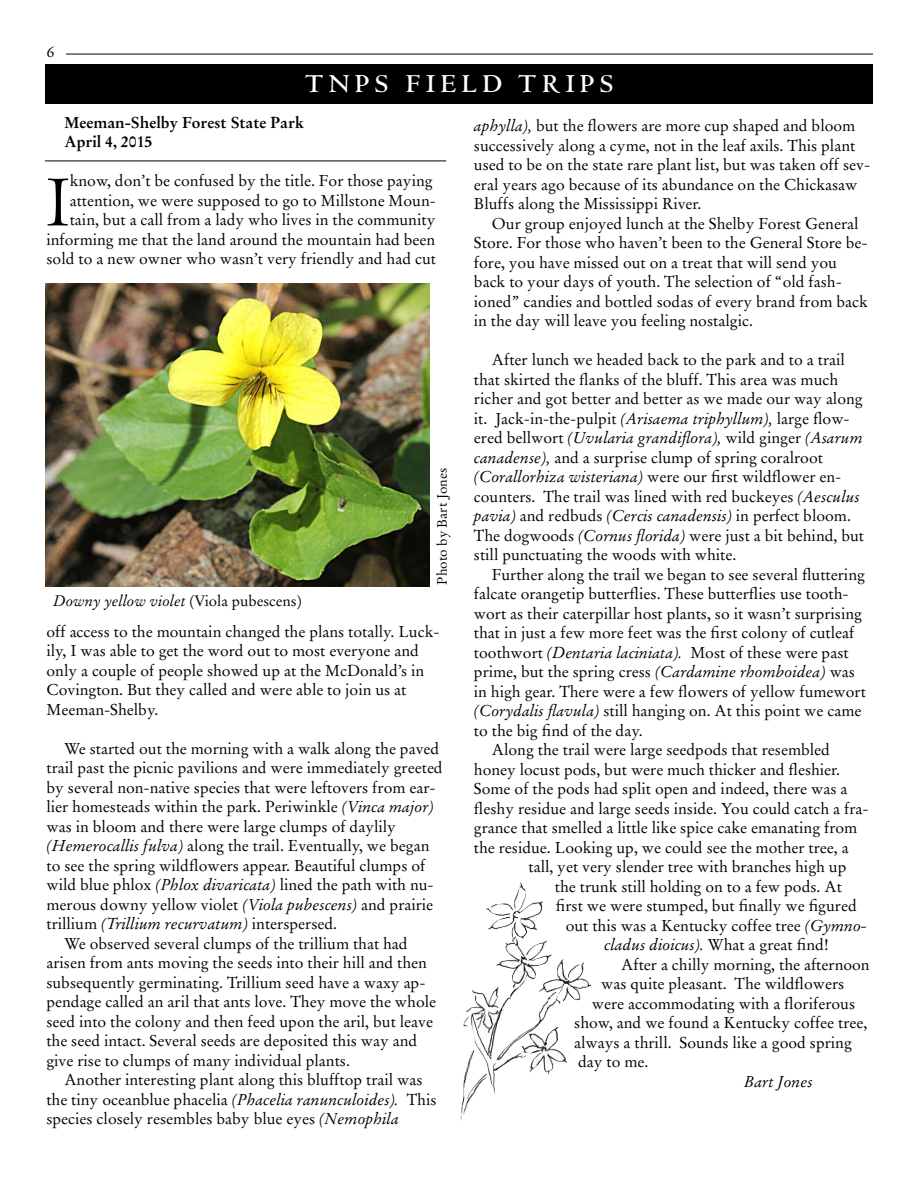
<style>
.page{position:relative;width:918px;height:1188px;background:#fff}
.page>*{position:absolute;margin:0;border:0;box-sizing:border-box;transform-origin:0 0}
.t1{font:74.25px "Centaur";color:#000}
.t2{font:700 27px "Centaur";letter-spacing:.21em;color:#fff}
.t3{font:15.75px/19.5px "Stempel Garamond";color:#000}
.t4{font:700 15.75px/19.5px "Stempel Garamond";color:#000}
.t5{font:italic 15.75px "Stempel Garamond";color:#000}
.t6{font:italic 15px "Stempel Garamond";color:#000}
.t7{font:13.5px "Stempel Garamond";color:#000}
.s1{font-style:normal}
.s2{font-style:italic}
</style>
<div class="page">
<hr style="left:66px;top:54px;width:807px;height:1px;background:#000">
<div style="left:45px;top:65px;width:828px;height:39px;background:#000"></div>
<hr style="left:45px;top:161px;width:401px;height:1px;background:#000">
<img style="left:45px;top:284px;width:385px;height:302px">
<img style="left:460px;top:882px;width:107px;height:239px">
<h2 class="t2" style="left:305px;top:74px;width:310px">TNPS FIELD TRIPS</h2>
<p class="t4" style="left:64px;top:114px;width:241px">Meeman-Shelby Forest State Park<br>April 4, 2015</p>
<h1 class="t1" style="left:46px;top:176px;width:25px">I</h1>
<p class="t3" style="left:46px;top:173px;width:391px;text-align:right">know, don’t be confused by the title. For those paying attention, we were supposed to go to Millstone Moun&shy;tain, but a call from a lady who lives in the community informing me that the land around the mountain had been sold to a new owner who wasn’t very friendly and had cut</p>
<p class="t6" style="left:53px;top:594px;width:250px">Downy yellow violet <span class="s1">(Viola pubescens)</span></p>
<p class="t7" style="left:436px;top:585px;width:118px;rotate:-90deg">Photo by Bart Jones</p>
<p class="t3" style="left:46px;top:623px;width:395px">off access to the mountain changed the plans totally. Luck&shy;ily, I was able to get the word out to most everyone and only a couple of people showed up at the McDonald’s in Covington. But they called and were able to join us at Meeman-Shelby.</p>
<p class="t3" style="left:64px;top:740px;width:376px">We started out the morning with a walk along the paved</p>
<p class="t3" style="left:46px;top:760px;width:398px">trail past the picnic pavilions and were immediately greeted</p>
<p class="t3" style="left:46px;top:779px;width:391px">by several non-native species that were leftovers from ear-</p>
<p class="t3" style="left:46px;top:799px;width:389px">lier homesteads within the park. Periwinkle <span class="s2">(Vinca major)</span></p>
<p class="t3" style="left:46px;top:818px;width:351px">was in bloom and there were large clumps of daylily</p>
<p class="t3" style="left:46px;top:838px;width:385px"><span class="s2">(Hemerocallis fulva)</span> along the trail. Eventually, we began</p>
<p class="t3" style="left:46px;top:857px;width:380px">to see the spring wildflowers appear. Beautiful clumps of</p>
<p class="t3" style="left:46px;top:877px;width:389px">wild blue phlox <span class="s2">(Phlox divaricata)</span> lined the path with nu-</p>
<p class="t3" style="left:46px;top:896px;width:388px">merous downy yellow violet <span class="s2">(Viola pubescens)</span> and prairie</p>
<p class="t3" style="left:46px;top:916px;width:292px">trillium <span class="s2">(Trillium recurvatum)</span> interspersed.</p>
<p class="t3" style="left:64px;top:935px;width:345px">We observed several clumps of the trillium that had</p>
<p class="t3" style="left:46px;top:955px;width:382px">arisen from ants moving the seeds into their hill and then</p>
<p class="t3" style="left:46px;top:974px;width:381px">subsequently germinating. Trillium seed have a waxy ap-</p>
<p class="t3" style="left:46px;top:994px;width:391px">pendage called an aril that ants love. They move the whole</p>
<p class="t3" style="left:46px;top:1013px;width:388px">seed into the colony and then feed upon the aril, but leave</p>
<p class="t3" style="left:46px;top:1033px;width:372px">the seed intact. Several seeds are deposited this way and</p>
<p class="t3" style="left:46px;top:1052px;width:305px">give rise to clumps of many individual plants.</p>
<p class="t3" style="left:64px;top:1072px;width:360px">Another interesting plant along this blufftop trail was</p>
<p class="t3" style="left:46px;top:1091px;width:392px">the tiny oceanblue phacelia <span class="s2">(Phacelia ranunculoides).</span> This</p>
<p class="t3" style="left:46px;top:1111px;width:354px">species closely resembles baby blue eyes <span class="s2">(Nemophila</span></p>
<p class="t3" style="left:474px;top:118px;width:398px"><span class="s2">aphylla),</span> but the flowers are more cup shaped and bloom successively along a cyme, not in the leaf axils. This plant used to be on the state rare plant list, but was taken off sev&shy;eral years ago because of its abundance on the Chickasaw Bluffs along the Mississippi River.</p>
<p class="t3" style="left:474px;top:215px;width:396px;text-indent:18px">Our group enjoyed lunch at the Shelby Forest General Store. For those who haven’t been to the General Store be&shy;fore, you have missed out on a treat that will send you back to your days of youth. The selection of “old fash&shy;ioned” candies and bottled sodas of every brand from back in the day will leave you feeling nostalgic.</p>
<p class="t3" style="left:474px;top:352px;width:392px;text-indent:18px">After lunch we headed back to the park and to a trail that skirted the flanks of the bluff. This area was much richer and got better and better as we made our way along it. Jack-in-the-pulpit <span class="s2">(Arisaema triphyllum),</span> large flow&shy;ered bellwort <span class="s2">(Uvularia grandiflora),</span> wild ginger <span class="s2">(Asarum canadense),</span> and a surprise clump of spring coralroot <span class="s2">(Corallorhiza wisteriana)</span> were our first wildflower en&shy;counters. The trail was lined with red buckeyes <span class="s2">(Aesculus pavia)</span> and redbuds <span class="s2">(Cercis canadensis)</span> in perfect bloom.<br>The dogwoods <span class="s2">(Cornus florida)</span> were just a bit behind, but still punctuating the woods with white.</p>
<p class="t3" style="left:492px;top:566px;width:375px">Further along the trail we began to see several fluttering</p>
<p class="t3" style="left:474px;top:586px;width:376px">falcate orangetip butterflies. These butterflies use tooth-</p>
<p class="t3" style="left:474px;top:605px;width:390px">wort as their caterpillar host plants, so it wasn’t surprising</p>
<p class="t3" style="left:474px;top:625px;width:382px">that in just a few more feet was the first colony of cutleaf</p>
<p class="t3" style="left:474px;top:644px;width:376px">toothwort <span class="s2">(Dentaria laciniata).</span> Most of these were past</p>
<p class="t3" style="left:474px;top:664px;width:383px">prime, but the spring cress <span class="s2">(Cardamine rhomboidea)</span> was</p>
<p class="t3" style="left:474px;top:683px;width:394px">in high gear. There were a few flowers of yellow fumewort</p>
<p class="t3" style="left:474px;top:703px;width:389px"><span class="s2">(Corydalis flavula)</span> still hanging on. At this point we came</p>
<p class="t3" style="left:474px;top:722px;width:170px">to the big find of the day.</p>
<p class="t3" style="left:492px;top:742px;width:340px">Along the trail were large seedpods that resembled</p>
<p class="t3" style="left:474px;top:761px;width:368px">honey locust pods, but were much thicker and fleshier.</p>
<p class="t3" style="left:474px;top:781px;width:375px">Some of the pods had split open and indeed, there was a</p>
<p class="t3" style="left:474px;top:800px;width:396px">fleshy residue and large seeds inside. You could catch a fra-</p>
<p class="t3" style="left:474px;top:820px;width:385px">grance that smelled a little like spice cake emanating from</p>
<p class="t3" style="left:474px;top:839px;width:376px">the residue. Looking up, we could see the mother tree, a</p>
<p class="t3" style="left:528px;top:859px;width:320px">tall, yet very slender tree with branches high up</p>
<p class="t3" style="left:555px;top:878px;width:289px">the trunk still holding on to a few pods. At</p>
<p class="t3" style="left:556px;top:898px;width:302px">first we were stumped, but finally we figured</p>
<p class="t3" style="left:566px;top:917px;width:303px">out this was a Kentucky coffee tree <span class="s2">(Gymno-</span></p>
<p class="t5" style="left:604px;top:938px;width:226px">cladus dioicus). <span class="s1">What a great find!</span></p>
<p class="t3" style="left:621px;top:956px;width:250px">After a chilly morning, the afternoon</p>
<p class="t3" style="left:601px;top:976px;width:245px">was quite pleasant. The wildflowers</p>
<p class="t3" style="left:592px;top:995px;width:265px">were accommodating with a floriferous</p>
<p class="t3" style="left:574px;top:1015px;width:295px">show, and we found a Kentucky coffee tree,</p>
<p class="t3" style="left:574px;top:1034px;width:279px">always a thrill. Sounds like a good spring</p>
<p class="t3" style="left:578px;top:1054px;width:72px">day to me.</p>
<p class="t5" style="left:744px;top:1075px;width:70px">Bart Jones</p>
</div>
